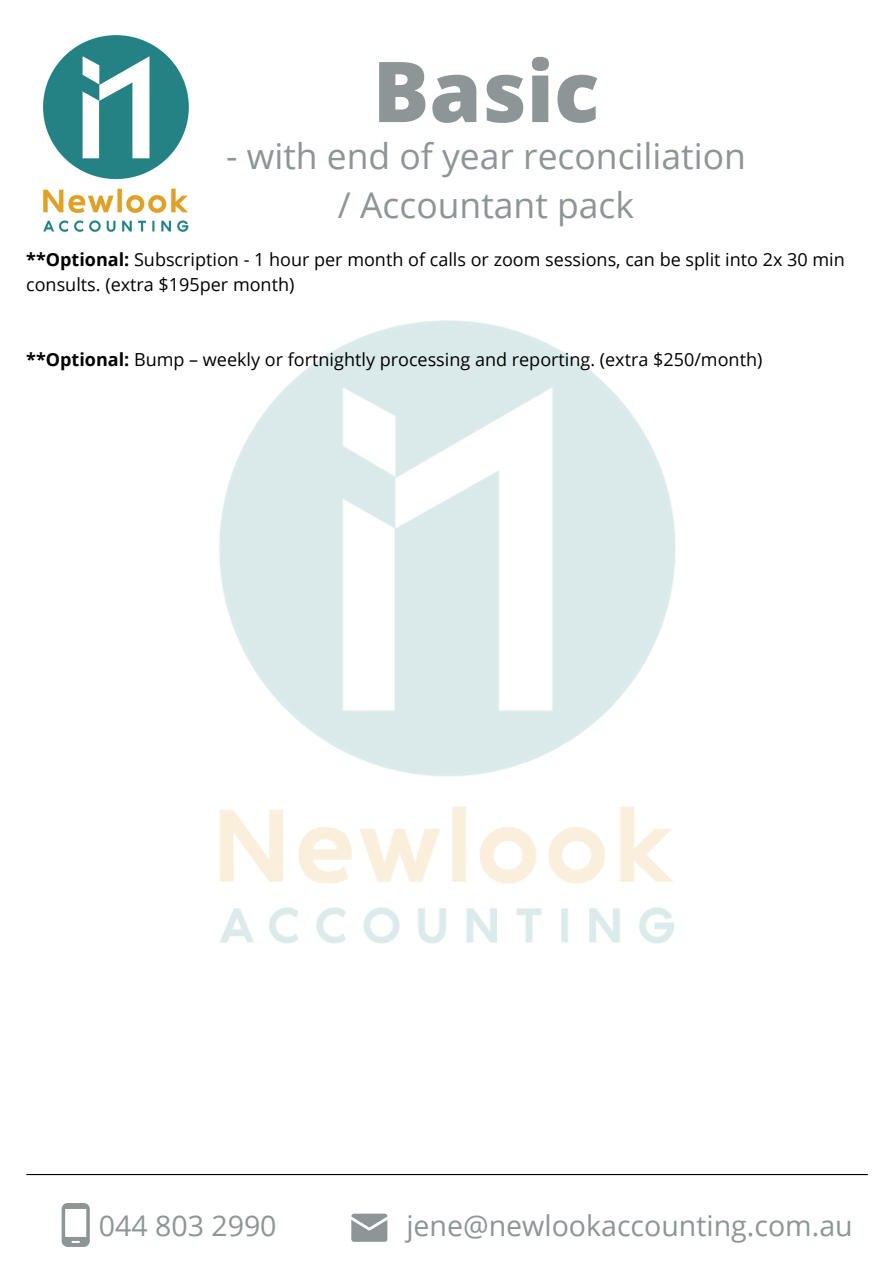
<style>
.page{position:relative;width:894px;height:1264px;background:#fff}
.page>*{position:absolute;margin:0;border:0;box-sizing:border-box;transform-origin:0 0}
.t1{font:800 84px "Open Sans";color:#8d9596}
.t2{font:35.4px/49.5px "Open Sans";color:#8d9596;text-align:center}
.t3{font:28.5px "Open Sans";color:#8d9596}
.t4{font:18px/25px "Open Sans";color:#000}
.s1{font-weight:700}
</style>
<div class="page">
<svg style="left:351px;top:1213px;width:36px;height:28px"></svg>
<svg style="left:62px;top:1203px;width:28px;height:43px"></svg>
<hr style="left:27px;top:1173px;width:840px;height:2px;background:#000">
<img style="left:219px;top:320px;width:456px;height:623px">
<img style="left:44px;top:36px;width:144px;height:196px">
<p class="t1" style="left:372px;top:32px;width:228px">Basic</p>
<p class="t2" style="left:226px;top:130px;width:521px">- with end of year reconciliation / Accountant pack</p>
<p class="t4" style="left:26px;top:246px;width:820px"><span class="s1">**Optional:</span> Subscription - 1 hour per month of calls or zoom sessions, can be split into 2x 30 min consults. (extra $195per month)</p>
<p class="t4" style="left:26px;top:346px;width:737px"><span class="s1">**Optional:</span> Bump – weekly or fortnightly processing and reporting. (extra $250/month)</p>
<p class="t3" style="left:99px;top:1205px;width:179px">044 803 2990</p>
<p class="t3" style="left:406px;top:1205px;width:447px">jene@newlookaccounting.com.au</p>
</div>
